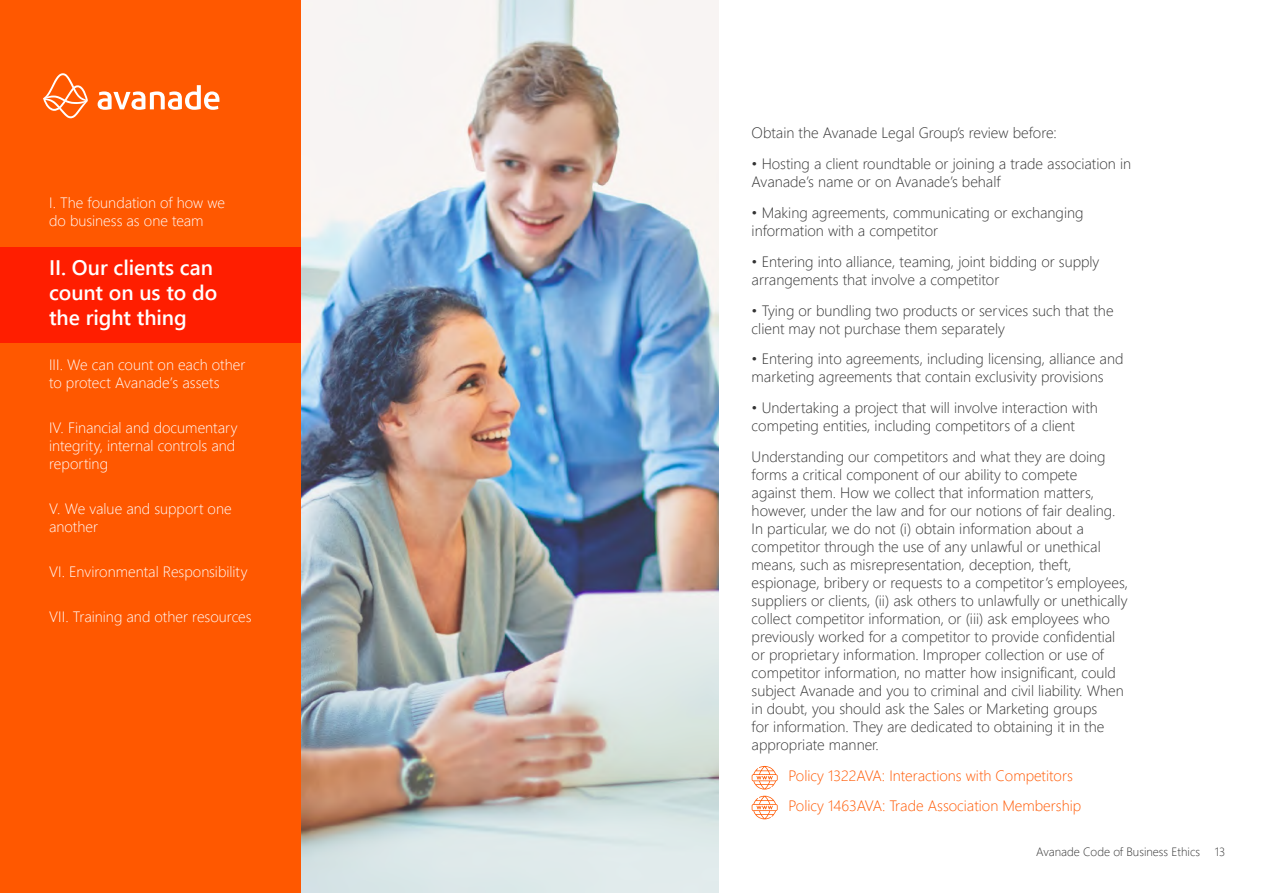
<style>
.page{position:relative;width:1263px;height:893px;background:#fff}
.page>*{position:absolute;margin:0;border:0;box-sizing:border-box;transform-origin:0 0}
.t1{font:600 21px/25.2px "Segoe UI";letter-spacing:-.005em;color:#fff}
.t2{font:300 15px/18px "Segoe UI";color:#333}
.t3{font:300 15px/18px "Segoe UI";color:#fff}
.t4{font:300 15px/30.8px "Segoe UI";color:#ff5800}
.t5{font:300 12px "Segoe UI";color:#333}
</style>
<div class="page">
<div style="left:0;top:0;width:301px;height:893px;background:#ff5800"></div>
<svg style="left:98px;top:85px;width:121px;height:25px"></svg>
<svg style="left:43px;top:73px;width:45px;height:45px"></svg>
<div style="left:0;top:247px;width:301px;height:95px;background:#ff1e00"></div>
<svg style="left:752px;top:796px;width:26px;height:23px"></svg>
<img style="left:301px;top:0;width:417px;height:893px">
<svg style="left:752px;top:766px;width:26px;height:23px"></svg>
<p class="t3" style="left:49px;top:193px;width:178px">I. The foundation of how we do business as one team</p>
<h1 class="t1" style="left:49px;top:253px;width:170px">II. Our clients can count on us to do the right thing</h1>
<p class="t3" style="left:49px;top:355px;width:198px">III. We can count on each other to protect Avanade’s assets</p>
<p class="t3" style="left:49px;top:418px;width:190px">IV. Financial and documentary integrity, internal controls and reporting</p>
<p class="t3" style="left:49px;top:499px;width:184px">V. We value and support one another</p>
<p class="t3" style="left:49px;top:562px;width:200px">VI. Environmental Responsibility</p>
<p class="t3" style="left:49px;top:607px;width:204px">VII. Training and other resources</p>
<p class="t2" style="left:752px;top:124px;width:307px">Obtain the Avanade Legal Group’s review before:</p>
<p class="t2" style="left:752px;top:154px;width:381px">• Hosting a client roundtable or joining a trade association in<br>Avanade’s name or on Avanade’s behalf</p>
<p class="t2" style="left:752px;top:203px;width:333px">• Making agreements, communicating or exchanging information with a competitor</p>
<p class="t2" style="left:752px;top:252px;width:349px">• Entering into alliance, teaming, joint bidding or supply arrangements that involve a competitor</p>
<p class="t2" style="left:752px;top:301px;width:363px">• Tying or bundling two products or services such that the client may not purchase them separately</p>
<p class="t2" style="left:752px;top:349px;width:373px">• Entering into agreements, including licensing, alliance and marketing agreements that contain exclusivity provisions</p>
<p class="t2" style="left:752px;top:398px;width:348px">• Undertaking a project that will involve interaction with competing entities, including competitors of a client</p>
<p class="t2" style="left:752px;top:447px;width:378px">Understanding our competitors and what they are doing forms a critical component of our ability to compete<br>against them. How we collect that information matters, however, under the law and for our notions of fair dealing.<br>In particular, we do not (i) obtain information about a competitor through the use of any unlawful or unethical means, such as misrepresentation, deception, theft, espionage, bribery or requests to a competitor’s employees, suppliers or clients, (ii) ask others to unlawfully or unethically collect competitor information, or (iii) ask employees who previously worked for a competitor to provide confidential or proprietary information. Improper collection or use of competitor information, no matter how insignificant, could subject Avanade and you to criminal and civil liability. When in doubt, you should ask the Sales or Marketing groups<br>for information. They are dedicated to obtaining it in the appropriate manner.</p>
<p class="t4" style="left:789px;top:759px;width:294px">Policy 1322AVA: Interactions with Competitors<br>Policy 1463AVA: Trade Association Membership</p>
<p class="t5" style="left:1036px;top:842px;width:191px">Avanade Code of Business Ethics 13</p>
</div>
